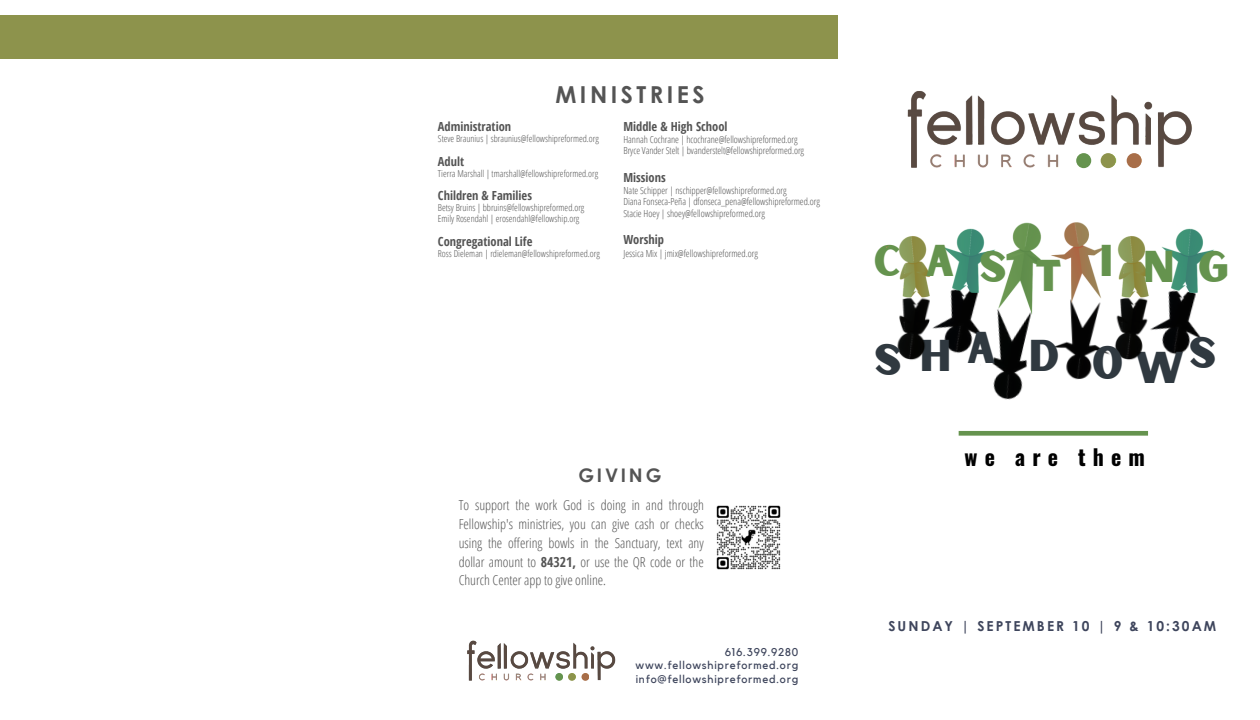
<style>
.page{position:relative;width:1260px;height:720px;background:#fff}
.page>*{position:absolute;margin:0;border:0;box-sizing:border-box;transform-origin:0 0}
.t1{font:42.5px "Sunborn Sans One";color:#65934e}
.t2{font:42.5px "Sunborn Sans One";color:#303940}
.t3{font:700 23.38px "Century Gothic";letter-spacing:.15em;color:#545454}
.t4{font:700 21.75px "Oswald";letter-spacing:.325em;color:#000}
.t5{font:700 18.75px "Century Gothic";letter-spacing:.15em;color:#545454}
.t6{font:300 13.75px/18.8px "Open Sans Condensed";color:#545454;text-align:justify}
.t7{font:700 13.75px "Century Gothic";letter-spacing:.15em;color:#3e455c}
.t8{font:700 12.5px "Open Sans Condensed";color:#545454}
.t9{font:11.25px "Kollektif";letter-spacing:.07em;color:#3e455c}
.t10{font:300 9.75px "Open Sans Condensed";letter-spacing:-.005em;color:#545454}
.t11{font:300 9.5px "Open Sans Condensed";color:#545454}
.s1{font-weight:700}
</style>
<div class="page">
<div style="left:0;top:15px;width:838px;height:43px;background:#8d934c"></div>
<img style="left:716px;top:506px;width:65px;height:63px">
<img style="left:1159px;top:325px;width:43px;height:30px">
<img style="left:1091px;top:325px;width:19px;height:45px">
<img style="left:1114px;top:325px;width:45px;height:35px">
<img style="left:993px;top:325px;width:98px;height:75px">
<img style="left:942px;top:325px;width:63px;height:61px">
<img style="left:886px;top:222px;width:328px;height:103px">
<img style="left:894px;top:285px;width:48px;height:75px">
<div style="left:959px;top:431px;width:189px;height:5px;background:#65934e"></div>
<img style="left:907px;top:91px;width:285px;height:78px">
<div style="left:1076px;top:153px;width:15px;height:15px;background:#65934e;border-radius:50%"></div>
<div style="left:1101px;top:153px;width:15px;height:15px;background:#8d934c;border-radius:50%"></div>
<div style="left:1127px;top:153px;width:15px;height:15px;background:#a86e49;border-radius:50%"></div>
<img style="left:467px;top:640px;width:149px;height:41px">
<div style="left:555px;top:673px;width:8px;height:8px;background:#65934e;border-radius:50%"></div>
<div style="left:568px;top:673px;width:8px;height:8px;background:#8d934c;border-radius:50%"></div>
<div style="left:582px;top:673px;width:7px;height:8px;background:#a86e49;border-radius:50%"></div>
<p class="t3" style="left:555px;top:80px;width:151px">MINISTRIES</p>
<p class="t8" style="left:438px;top:118px;width:75px">Administration</p>
<p class="t11" style="left:438px;top:132px;width:162px">Steve Braunius | sbraunius@fellowshipreformed.org</p>
<p class="t8" style="left:438px;top:152px;width:28px">Adult</p>
<p class="t11" style="left:438px;top:167px;width:162px">Tierra Marshall | tmarshall@fellowshipreformed.org</p>
<p class="t8" style="left:438px;top:187px;width:96px">Children &amp; Families</p>
<p class="t11" style="left:438px;top:201px;width:148px">Betsy Bruins | bbruins@fellowshipreformed.org</p>
<p class="t11" style="left:438px;top:212px;width:143px">Emily Rosendahl | erosendahl@fellowship.org</p>
<p class="t8" style="left:438px;top:232px;width:96px">Congregational Life</p>
<p class="t11" style="left:438px;top:247px;width:163px">Ross Dieleman | rdieleman@fellowshipreformed.org</p>
<p class="t8" style="left:623px;top:117px;width:106px">Middle &amp; High School</p>
<p class="t10" style="left:623px;top:132px;width:176px">Hannah Cochrane | hcochrane@fellowshipreformed.org</p>
<p class="t10" style="left:623px;top:144px;width:182px">Bryce Vander Stelt | bvanderstelt@fellowshipreformed.org</p>
<p class="t8" style="left:623px;top:169px;width:44px">Missions</p>
<p class="t10" style="left:623px;top:184px;width:165px">Nate Schipper | nschipper@fellowshipreformed.org</p>
<p class="t10" style="left:623px;top:195px;width:198px">Diana Fonseca-Peña | dfonseca_pena@fellowshipreformed.org</p>
<p class="t10" style="left:623px;top:206px;width:143px">Stacie Hoey | shoey@fellowshipreformed.org</p>
<p class="t8" style="left:623px;top:231px;width:42px">Worship</p>
<p class="t10" style="left:623px;top:246px;width:136px">Jessica Mix | jmix@fellowshipreformed.org</p>
<p class="t5" style="left:578px;top:463px;width:85px">GIVING</p>
<p class="t6" style="left:459px;top:496px;width:247px">To support the work God is doing in and through Fellowship's ministries, you can give cash or checks using the offering bowls in the Sanctuary, text any dollar amount to <span class="s1">84321,</span> or use the QR code or the Church Center app to give online.</p>
<p class="t9" style="left:725px;top:647px;width:75px">616.399.9280</p>
<p class="t9" style="left:635px;top:660px;width:164px">www.fellowshipreformed.org</p>
<p class="t9" style="left:636px;top:674px;width:164px">info@fellowshipreformed.org</p>
<p class="t1" style="left:874px;top:234px;width:29px">C</p>
<p class="t1" style="left:926px;top:234px;width:30px">A</p>
<p class="t1" style="left:980px;top:240px;width:29px">S</p>
<p class="t1" style="left:1036px;top:249px;width:28px">T</p>
<p class="t1" style="left:1100px;top:234px;width:15px">I</p>
<p class="t1" style="left:1143px;top:240px;width:32px">N</p>
<p class="t1" style="left:1198px;top:240px;width:32px">G</p>
<p class="t2" style="left:875px;top:332px;width:29px">S</p>
<p class="t2" style="left:920px;top:329px;width:32px">H</p>
<p class="t2" style="left:967px;top:320px;width:30px">A</p>
<p class="t2" style="left:1189px;top:326px;width:29px">S</p>
<p class="t2" style="left:1029px;top:329px;width:32px">D</p>
<p class="t2" style="left:1092px;top:336px;width:33px">O</p>
<p class="t2" style="left:1136px;top:341px;width:50px">W</p>
<p class="t4" style="left:965px;top:440px;width:182px">we are them</p>
<p class="t7" style="left:888px;top:617px;width:329px">SUNDAY | SEPTEMBER 10 | 9 &amp; 10:30AM</p>
</div>
